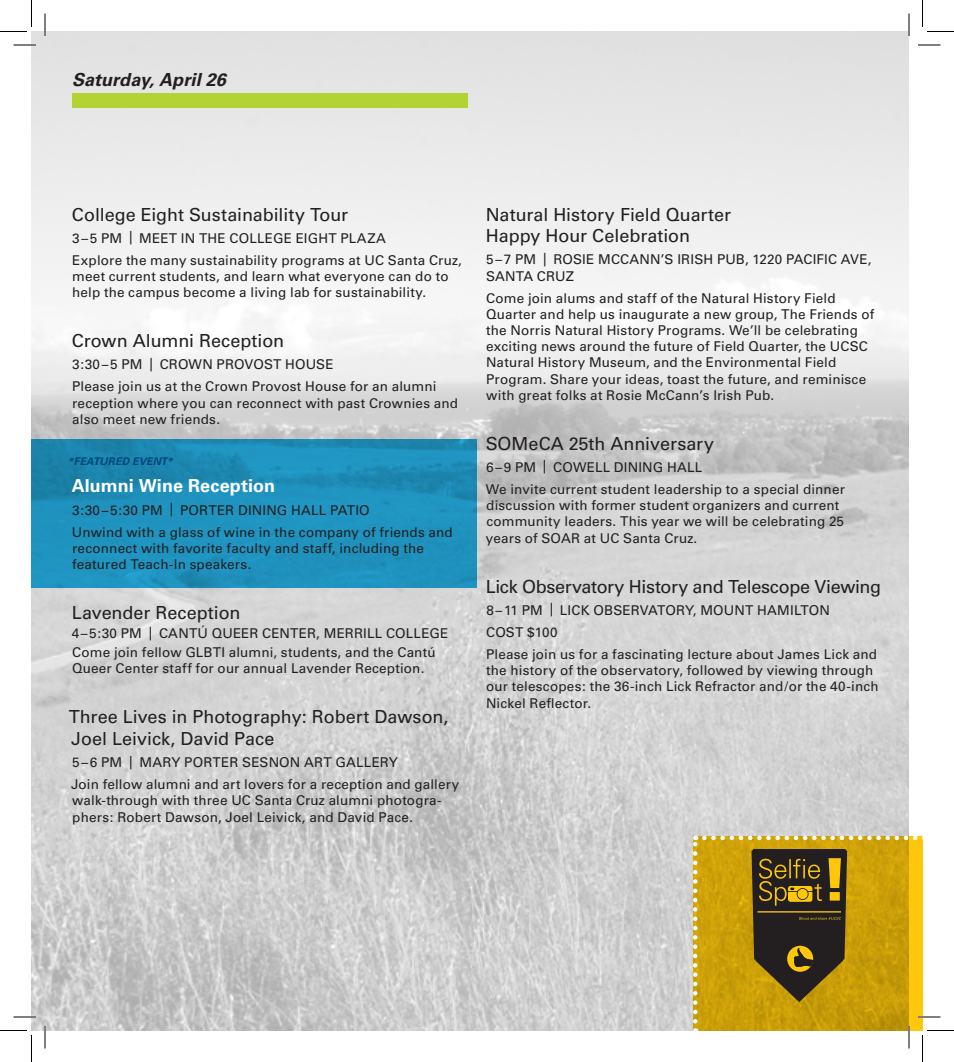
<style>
.page{position:relative;width:954px;height:1062px;background:#fff}
.page>*{position:absolute;margin:0;border:0;box-sizing:border-box;transform-origin:0 0}
.t1{font:18px/21.6px "Univers";letter-spacing:-.005em;color:#231f20}
.t2{font:700 18px "Univers";letter-spacing:.005em;color:#fff}
.t3{font:italic 700 18px "Univers";letter-spacing:.005em;color:#231f20}
.t4{font:13.5px/16.2px "Univers";letter-spacing:.01em;color:#231f20}
.t5{font:italic 700 10.5px "Univers";letter-spacing:.01em;color:#00467e}
</style>
<div class="page">
<img style="left:32px;top:32px;width:877px;height:998px">
<svg style="left:32px;top:439px;width:445px;height:149px;background:#1e8fbb"></svg>
<svg style="left:693px;top:836px;width:229px;height:194px;background:#cea209"></svg>
<svg style="left:704px;top:836px;width:218px;height:4px"></svg>
<svg style="left:693px;top:836px;width:5px;height:185px"></svg>
<div style="left:72px;top:93px;width:396px;height:15px;background:#b3d234"></div>
<svg style="left:752px;top:849px;width:95px;height:153px;background:#584719"></svg>
<hr style="left:14px;top:44px;width:22px;height:2px;background:#fff">
<hr style="left:14px;top:1016px;width:22px;height:2px;background:#fff">
<hr style="left:918px;top:1016px;width:22px;height:2px;background:#fff">
<hr style="left:44px;top:14px;width:2px;height:22px;background:#fff">
<hr style="left:44px;top:1026px;width:2px;height:22px;background:#fff">
<hr style="left:908px;top:14px;width:2px;height:22px;background:#fff">
<hr style="left:908px;top:1026px;width:2px;height:22px;background:#fff">
<svg style="left:14px;top:45px;width:22px;height:1px"></svg>
<svg style="left:918px;top:45px;width:22px;height:1px"></svg>
<svg style="left:14px;top:1017px;width:22px;height:1px"></svg>
<svg style="left:918px;top:1017px;width:22px;height:1px"></svg>
<svg style="left:45px;top:14px;width:1px;height:22px"></svg>
<svg style="left:45px;top:1026px;width:1px;height:22px"></svg>
<svg style="left:909px;top:14px;width:1px;height:22px"></svg>
<svg style="left:909px;top:1026px;width:1px;height:22px"></svg>
<svg style="left:0;top:0;width:32px;height:32px"></svg>
<svg style="left:0;top:1030px;width:32px;height:32px"></svg>
<svg style="left:922px;top:0;width:32px;height:32px"></svg>
<svg style="left:922px;top:1030px;width:32px;height:32px"></svg>
<h1 class="t3" style="left:72px;top:69px;width:155px">Saturday, April 26</h1>
<h1 class="t1" style="left:72px;top:203px;width:278px">College Eight Sustainability Tour</h1>
<p class="t4" style="left:72px;top:227px;width:391px;line-height:22.2px">3–5 PM | MEET IN THE COLLEGE EIGHT PLAZA<br>Explore the many sustainability programs at UC Santa Cruz,</p>
<p class="t4" style="left:72px;top:268px;width:378px">meet current students, and learn what everyone can do to help the campus become a living lab for sustainability.</p>
<h1 class="t1" style="left:72px;top:330px;width:214px">Crown Alumni Reception</h1>
<p class="t4" style="left:72px;top:353px;width:366px;line-height:22.2px">3:30–5 PM | CROWN PROVOST HOUSE<br>Please join us at the Crown Provost House for an alumni</p>
<p class="t4" style="left:72px;top:395px;width:388px">reception where you can reconnect with past Crownies and also meet new friends.</p>
<p class="t5" style="left:68px;top:455px;width:107px">*FEATURED EVENT*</p>
<h1 class="t2" style="left:72px;top:475px;width:205px">Alumni Wine Reception</h1>
<p class="t4" style="left:72px;top:499px;width:382px;line-height:22.2px">3:30–5:30 PM | PORTER DINING HALL PATIO<br>Unwind with a glass of wine in the company of friends and</p>
<p class="t4" style="left:72px;top:540px;width:354px">reconnect with favorite faculty and staff, including the featured Teach-In speakers.</p>
<h1 class="t1" style="left:72px;top:602px;width:170px">Lavender Reception</h1>
<p class="t4" style="left:72px;top:624px;width:378px;line-height:19.2px">4–5:30 PM | CANTÚ QUEER CENTER, MERRILL COLLEGE<br>Come join fellow GLBTI alumni, students, and the Cantú</p>
<p class="t4" style="left:72px;top:661px;width:354px">Queer Center staff for our annual Lavender Reception.</p>
<h1 class="t1" style="left:69px;top:706px;width:381px">Three Lives in Photography: Robert Dawson,<br>Joel Leivick, David Pace</h1>
<p class="t4" style="left:71px;top:751px;width:390px;line-height:22.2px">5–6 PM | MARY PORTER SESNON ART GALLERY<br>Join fellow alumni and art lovers for a reception and gallery</p>
<p class="t4" style="left:72px;top:793px;width:371px">walk-through with three UC Santa Cruz alumni photogra&shy;phers: Robert Dawson, Joel Leivick, and David Pace.</p>
<h1 class="t1" style="left:486px;top:203px;width:247px">Natural History Field Quarter<br>Happy Hour Celebration</h1>
<p class="t4" style="left:486px;top:251px;width:387px">5–7 PM | ROSIE MCCANN’S IRISH PUB, 1220 PACIFIC AVE,<br>SANTA CRUZ</p>
<p class="t4" style="left:486px;top:290px;width:390px">Come join alums and staff of the Natural History Field Quarter and help us inaugurate a new group, The Friends of the Norris Natural History Programs. We’ll be celebrating exciting news around the future of Field Quarter, the UCSC Natural History Museum, and the Environmental Field Program. Share your ideas, toast the future, and reminisce with great folks at Rosie McCann’s Irish Pub.</p>
<h1 class="t1" style="left:486px;top:433px;width:230px">SOMeCA 25th Anniversary</h1>
<p class="t4" style="left:486px;top:456px;width:360px;line-height:22.2px">6–9 PM | COWELL DINING HALL<br>We invite current student leadership to a special dinner</p>
<p class="t4" style="left:486px;top:497px;width:360px">discussion with former student organizers and current community leaders. This year we will be celebrating 25 years of SOAR at UC Santa Cruz.</p>
<h1 class="t1" style="left:486px;top:575px;width:397px">Lick Observatory History and Telescope Viewing</h1>
<p class="t4" style="left:486px;top:599px;width:393px;line-height:22.2px">8–11 PM | LICK OBSERVATORY, MOUNT HAMILTON<br>COST $100<br>Please join us for a fascinating lecture about James Lick and</p>
<p class="t4" style="left:486px;top:662px;width:394px">the history of the observatory, followed by viewing through our telescopes: the 36-inch Lick Refractor and/or the 40-inch<br>Nickel Reflector.</p>
</div>
